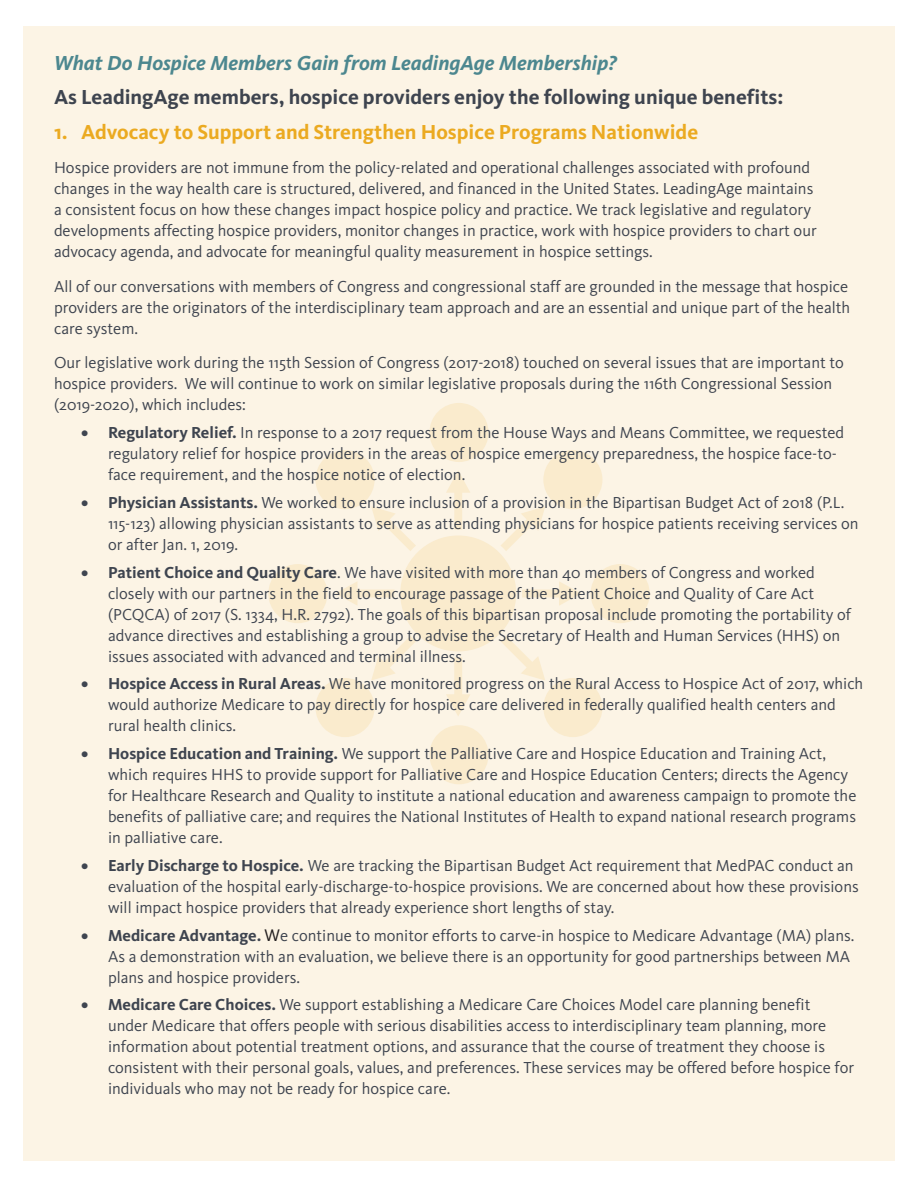
<style>
.page{position:relative;width:918px;height:1188px;background:#fff}
.page>*{position:absolute;margin:0;border:0;box-sizing:border-box;transform-origin:0 0}
.TEXT__125_before{font:700 21px "Kievit OT";color:#3e444f}
.t1{font:700 21px "Kievit OT";color:#ebaa21}
.heading_2{font:italic 700 21px "Kievit OT";color:#4c878f}
.TEXT__125_before-2{font:16.5px/21px "Kievit OT";color:#3e444f}
.s1{font-weight:700}
.s2{font-family:"Segoe UI";color:#231f20}
</style>
<div class="page">
<div style="left:23px;top:26px;width:872px;height:1135px;background:#fcf4e5"></div>
<div style="left:429px;top:403px;width:60px;height:59px;background:#faebcd;border-radius:50%"></div>
<div style="left:429px;top:725px;width:60px;height:59px;background:#faebcd;border-radius:50%"></div>
<div style="left:591px;top:564px;width:59px;height:59px;background:#faebcd;border-radius:50%"></div>
<div style="left:268px;top:564px;width:59px;height:59px;background:#faebcd;border-radius:50%"></div>
<div style="left:543px;top:450px;width:59px;height:59px;background:#faebcd;border-radius:50%"></div>
<div style="left:315px;top:678px;width:60px;height:59px;background:#faebcd;border-radius:50%"></div>
<div style="left:543px;top:678px;width:59px;height:59px;background:#faebcd;border-radius:50%"></div>
<div style="left:315px;top:450px;width:60px;height:59px;background:#faebcd;border-radius:50%"></div>
<svg style="left:446px;top:471px;width:24px;height:59px"></svg>
<svg style="left:336px;top:582px;width:59px;height:23px"></svg>
<svg style="left:501px;top:507px;width:44px;height:44px"></svg>
<svg style="left:371px;top:507px;width:45px;height:44px"></svg>
<svg style="left:371px;top:636px;width:45px;height:44px"></svg>
<svg style="left:501px;top:636px;width:44px;height:44px"></svg>
<svg style="left:522px;top:581px;width:59px;height:25px"></svg>
<svg style="left:446px;top:657px;width:24px;height:59px"></svg>
<div style="left:400px;top:536px;width:116px;height:115px;background:#faebcd;border-radius:50%"></div>
<p class="heading_2" style="left:54px;top:50px;width:564px">What Do Hospice Members Gain from LeadingAge Membership?</p>
<p class="TEXT__125_before" style="left:54px;top:85px;width:731px">As LeadingAge members, hospice providers enjoy the following unique benefits:</p>
<p class="t1" style="left:54px;top:119px;width:646px">1. Advocacy to Support and Strengthen Hospice Programs Nationwide</p>
<p class="TEXT__125_before-2" style="left:54px;top:157px;width:764px">Hospice providers are not immune from the policy-related and operational challenges associated with profound changes in the way health care is structured, delivered, and financed in the United States. LeadingAge maintains a consistent focus on how these changes impact hospice policy and practice. We track legislative and regulatory developments affecting hospice providers, monitor changes in practice, work with hospice providers to chart our advocacy agenda, and advocate for meaningful quality measurement in hospice settings.</p>
<p class="TEXT__125_before-2" style="left:54px;top:276px;width:798px">All of our conversations with members of Congress and congressional staff are grounded in the message that hospice providers are the originators of the interdisciplinary team approach and are an essential and unique part of the health care system.</p>
<p class="TEXT__125_before-2" style="left:54px;top:352px;width:792px">Our legislative work during the 115th Session of Congress (2017-2018) touched on several issues that are important to hospice providers. We will continue to work on similar legislative proposals during the 116th Congressional Session (2019-2020), which includes:</p>
<p class="TEXT__125_before-2" style="left:108px;top:422px;width:738px;text-indent:-27px"><span class="s1">• Regulatory Relief.</span> In response to a 2017 request from the House Ways and Means Committee, we requested regulatory relief for hospice providers in the areas of hospice emergency preparedness, the hospice face-to&shy;face requirement, and the hospice notice of election.</p>
<p class="TEXT__125_before-2" style="left:108px;top:492px;width:752px;text-indent:-27px"><span class="s1">• Physician Assistants.</span> We worked to ensure inclusion of a provision in the Bipartisan Budget Act of 2018 (P.L.<br>115-123) allowing physician assistants to serve as attending physicians for hospice patients receiving services on or after Jan. 1, 2019.</p>
<p class="TEXT__125_before-2" style="left:108px;top:562px;width:745px;text-indent:-27px"><span class="s1">• Patient Choice and Quality Care</span>. We have visited with more than 40 members of Congress and worked closely with our partners in the field to encourage passage of the Patient Choice and Quality of Care Act (PCQCA) of 2017 (S. 1334, H.R. 2792). The goals of this bipartisan proposal include promoting the portability of advance directives and establishing a group to advise the Secretary of Health and Human Services (HHS) on issues associated with advanced and terminal illness.</p>
<p class="TEXT__125_before-2" style="left:108px;top:673px;width:757px;text-indent:-27px"><span class="s1">• Hospice Access in Rural Areas.</span> We have monitored progress on the Rural Access to Hospice Act of 2017, which would authorize Medicare to pay directly for hospice care delivered in federally qualified health centers and rural health clinics.</p>
<p class="TEXT__125_before-2" style="left:108px;top:743px;width:750px;text-indent:-27px"><span class="s1">• Hospice Education and Training.</span> We support the Palliative Care and Hospice Education and Training Act, which requires HHS to provide support for Palliative Care and Hospice Education Centers; directs the Agency for Healthcare Research and Quality to institute a national education and awareness campaign to promote the benefits of palliative care; and requires the National Institutes of Health to expand national research programs in palliative care.</p>
<p class="TEXT__125_before-2" style="left:108px;top:855px;width:752px;text-indent:-27px"><span class="s1">• Early Discharge to Hospice.</span> We are tracking the Bipartisan Budget Act requirement that MedPAC conduct an evaluation of the hospital early-discharge-to-hospice provisions. We are concerned about how these provisions will impact hospice providers that already experience short lengths of stay.</p>
<p class="TEXT__125_before-2" style="left:108px;top:925px;width:748px;text-indent:-27px"><span class="s1">• Medicare Advantage.</span> <span class="s2">W</span>e continue to monitor efforts to carve-in hospice to Medicare Advantage (MA) plans.<br>As a demonstration with an evaluation, we believe there is an opportunity for good partnerships between MA plans and hospice providers.</p>
<p class="TEXT__125_before-2" style="left:108px;top:994px;width:748px;text-indent:-27px"><span class="s1">• Medicare Care Choices.</span> We support establishing a Medicare Care Choices Model care planning benefit under Medicare that offers people with serious disabilities access to interdisciplinary team planning, more information about potential treatment options, and assurance that the course of treatment they choose is consistent with their personal goals, values, and preferences. These services may be offered before hospice for individuals who may not be ready for hospice care.</p>
</div>
